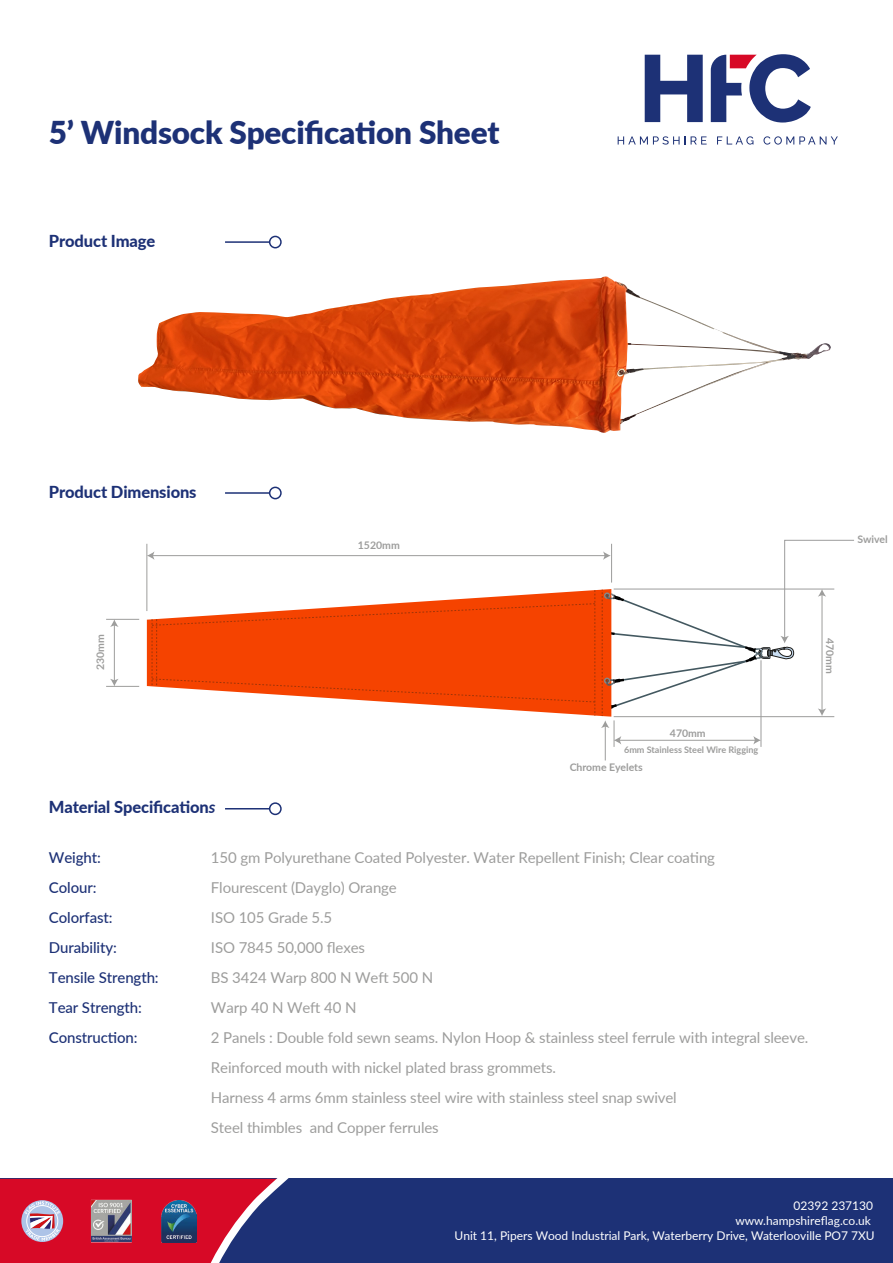
<style>
.page{position:relative;width:893px;height:1263px;background:#fff}
.page>*{position:absolute;margin:0;border:0;box-sizing:border-box;transform-origin:0 0}
.t1{font:900 31.5px "Lato";letter-spacing:-.005em;color:#1d3176}
.t2{font:800 16.5px "Lato";letter-spacing:-.005em;color:#1d3176}
.t3{font:15px/30px "Lato";letter-spacing:-.005em;color:#9d9d9c}
.t4{font:500 15px "Lato";letter-spacing:-.005em;color:#1d3176}
.t5{font:12px "Lato";color:#fff}
.t6{font:700 10.5px "Lato";color:#9d9d9c}
.t7{font:700 9px "Lato";color:#9d9d9c}
.s1{font-weight:700;font-style:italic}
</style>
<div class="page">
<img style="left:138px;top:276px;width:669px;height:157px">
<svg style="left:620px;top:292px;width:168px;height:127px"></svg>
<img style="left:807px;top:343px;width:24px;height:16px">
<hr style="left:106px;top:619px;width:33px;height:1px;background:#9d9d9c">
<hr style="left:106px;top:686px;width:33px;height:1px;background:#9d9d9c">
<hr style="left:114px;top:625px;width:1px;height:56px;background:#9d9d9c">
<svg style="left:110px;top:619px;width:9px;height:8px"></svg>
<svg style="left:110px;top:679px;width:9px;height:7px"></svg>
<hr style="left:146px;top:544px;width:1px;height:67px;background:#9d9d9c">
<hr style="left:605px;top:726px;width:1px;height:34px;background:#9d9d9c">
<svg style="left:147px;top:539px;width:707px;height:208px"></svg>
<div style="left:0;top:1179px;width:893px;height:84px;background:#1d3176"></div>
<svg style="left:0;top:1179px;width:288px;height:84px"></svg>
<img style="left:92px;top:1200px;width:39px;height:41px">
<img style="left:161px;top:1200px;width:35px;height:42px">
<svg style="left:645px;top:55px;width:58px;height:67px"></svg>
<svg style="left:618px;top:136px;width:89px;height:9px"></svg>
<svg style="left:717px;top:136px;width:36px;height:9px"></svg>
<svg style="left:763px;top:136px;width:75px;height:9px"></svg>
<svg style="left:711px;top:54px;width:100px;height:69px"></svg>
<hr style="left:225px;top:241px;width:51px;height:2px;background:#1d3176">
<svg style="left:269px;top:236px;width:13px;height:12px"></svg>
<hr style="left:225px;top:492px;width:51px;height:2px;background:#1d3176">
<svg style="left:269px;top:487px;width:13px;height:12px"></svg>
<hr style="left:225px;top:808px;width:51px;height:1px;background:#1d3176">
<svg style="left:269px;top:802px;width:13px;height:13px"></svg>
<h1 class="t1" style="left:49px;top:109px;width:452px">5’ Windsock Specification Sheet</h1>
<p class="t2" style="left:49px;top:229px;width:108px">Product Image</p>
<p class="t2" style="left:49px;top:479px;width:149px">Product Dimensions</p>
<p class="t6" style="left:358px;top:537px;width:43px">1520mm</p>
<p class="t6" style="left:857px;top:531px;width:32px">Swivel</p>
<p class="t6" style="left:93px;top:670px;width:37px;rotate:-90deg">230mm</p>
<p class="t6" style="left:838px;top:638px;width:37px;rotate:90deg">470mm</p>
<p class="t6" style="left:670px;top:726px;width:37px">470mm</p>
<p class="t7" style="left:624px;top:743px;width:136px">6mm Stainless Steel Wire Rigging</p>
<p class="t6" style="left:570px;top:759px;width:75px">Chrome Eyelets</p>
<p class="t2" style="left:49px;top:794px;width:168px">Material Specification<span class="s1">s</span></p>
<p class="t4" style="left:49px;top:846px;width:53px">Weight:</p>
<p class="t3" style="left:211px;top:841px;width:506px">150 gm Polyurethane Coated Polyester. Water Repellent Finish; Clear coating</p>
<p class="t4" style="left:49px;top:876px;width:49px">Colour:</p>
<p class="t3" style="left:211px;top:871px;width:187px">Flourescent (Dayglo) Orange</p>
<p class="t4" style="left:49px;top:906px;width:65px">Colorfast:</p>
<p class="t3" style="left:211px;top:901px;width:123px">ISO 105 Grade 5.5</p>
<p class="t4" style="left:49px;top:936px;width:70px">Durability:</p>
<p class="t3" style="left:211px;top:931px;width:156px">ISO 7845 50,000 flexes</p>
<p class="t4" style="left:49px;top:966px;width:111px">Tensile Strength:</p>
<p class="t3" style="left:211px;top:961px;width:224px">BS 3424 Warp 800 N Weft 500 N</p>
<p class="t4" style="left:49px;top:996px;width:95px">Tear Strength:</p>
<p class="t3" style="left:211px;top:991px;width:147px">Warp 40 N Weft 40 N</p>
<p class="t4" style="left:49px;top:1026px;width:90px">Construction:</p>
<p class="t3" style="left:211px;top:1021px;width:599px">2 Panels : Double fold sewn seams. Nylon Hoop &amp; stainless steel ferrule with integral sleeve.<br>Reinforced mouth with nickel plated brass grommets.<br>Harness 4 arms 6mm stainless steel wire with stainless steel snap swivel<br>Steel thimbles and Copper ferrules</p>
<p class="t5" style="left:793px;top:1196px;width:81px">02392 237130</p>
<p class="t5" style="left:735px;top:1211px;width:137px">www.hampshireflag.co.uk</p>
<p class="t5" style="left:454px;top:1226px;width:422px">Unit 11, Pipers Wood Industrial Park, Waterberry Drive, Waterlooville PO7 7XU</p>
</div>
